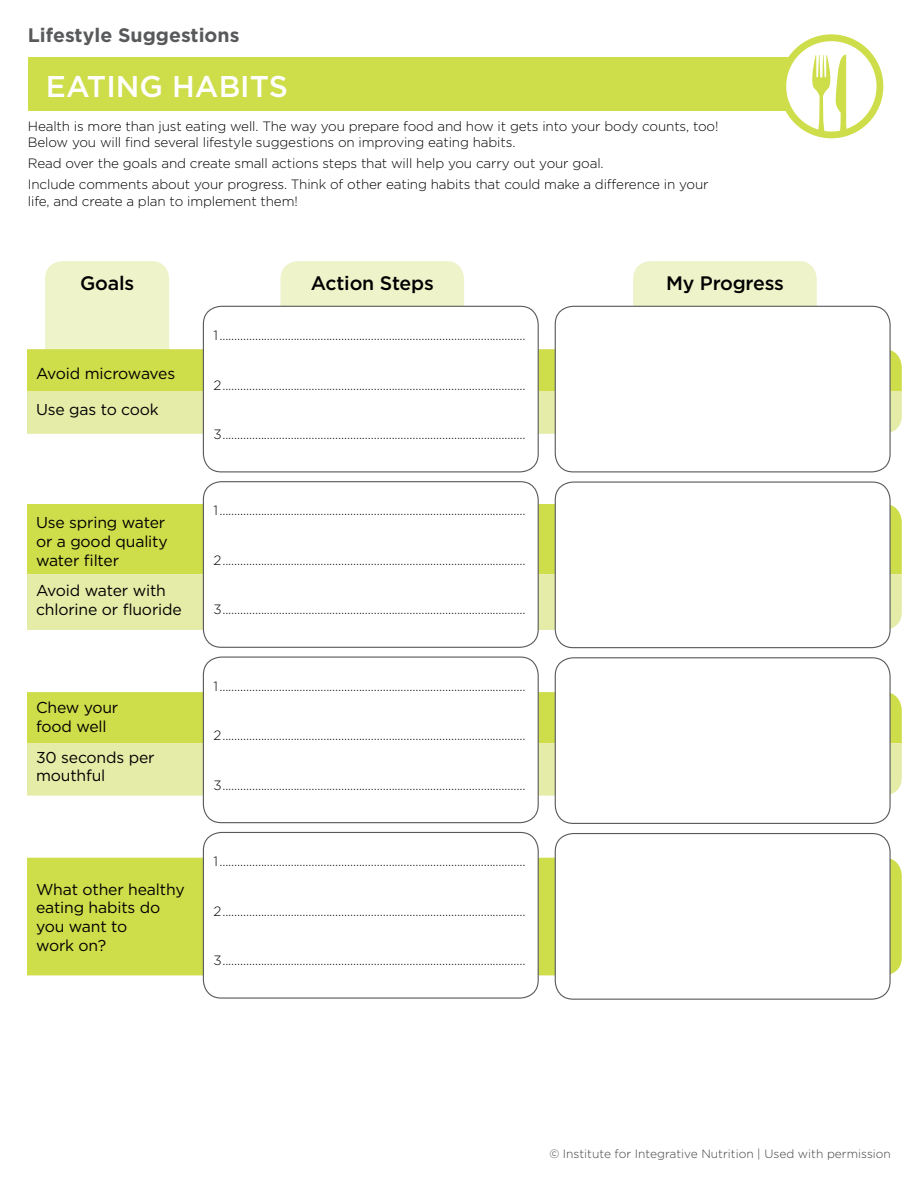
<style>
.page{position:relative;width:918px;height:1188px;background:#fff}
.page>*{position:absolute;margin:0;border:0;box-sizing:border-box;transform-origin:0 0}
.t1{font:500 30px "Gotham";color:#fff}
.t2{font:500 19.5px "Gotham";letter-spacing:-.01em;color:#000}
.t3{font:700 19.5px "Gotham";color:#58595b}
.t4{font:15.75px/18.8px "Gotham";letter-spacing:-.01em;color:#000}
.t5{font:15.75px "Gotham";letter-spacing:-.03em;color:#000}
.t6{font:300 13.5px/16.5px "Gotham";letter-spacing:-.01em;color:#000}
.t7{font:300 12px "Gotham";color:#414042}
</style>
<div class="page">
<div style="left:27px;top:858px;width:875px;height:117px;background:#cedd4a"></div>
<svg style="left:27px;top:261px;width:875px;height:173px"></svg>
<div style="left:27px;top:504px;width:875px;height:70px;background:#cedd4a"></div>
<div style="left:27px;top:574px;width:875px;height:56px;background:#e5eca7"></div>
<div style="left:27px;top:692px;width:875px;height:51px;background:#cedd4a"></div>
<div style="left:27px;top:743px;width:875px;height:53px;background:#e5eca7"></div>
<div style="left:555px;top:306px;width:335px;height:166px;background:#fff;border-radius:18px"></div>
<div style="left:555px;top:306px;width:336px;height:166px;border:1px solid #58595b;border-radius:18px"></div>
<div style="left:555px;top:482px;width:335px;height:166px;background:#fff;border-radius:18px"></div>
<div style="left:555px;top:481px;width:336px;height:167px;border:1px solid #58595b;border-radius:18px"></div>
<div style="left:555px;top:658px;width:335px;height:165px;background:#fff;border-radius:18px"></div>
<div style="left:555px;top:657px;width:336px;height:167px;border:1px solid #58595b;border-radius:18px"></div>
<div style="left:555px;top:834px;width:335px;height:165px;background:#fff;border-radius:18px"></div>
<div style="left:555px;top:833px;width:336px;height:167px;border:1px solid #58595b;border-radius:18px"></div>
<div style="left:203px;top:306px;width:335px;height:166px;background:#fff;border-radius:18px"></div>
<div style="left:203px;top:306px;width:336px;height:166px;border:1px solid #58595b;border-radius:18px"></div>
<div style="left:203px;top:832px;width:335px;height:166px;background:#fff;border-radius:18px"></div>
<div style="left:203px;top:832px;width:336px;height:167px;border:1px solid #58595b;border-radius:18px"></div>
<div style="left:203px;top:657px;width:335px;height:166px;background:#fff;border-radius:18px"></div>
<div style="left:203px;top:657px;width:336px;height:166px;border:1px solid #58595b;border-radius:18px"></div>
<div style="left:203px;top:482px;width:335px;height:165px;background:#fff;border-radius:18px"></div>
<div style="left:203px;top:481px;width:336px;height:167px;border:1px solid #58595b;border-radius:18px"></div>
<div style="left:28px;top:58px;width:794px;height:53px;background:#cedd4a"></div>
<svg style="left:783px;top:38px;width:97px;height:97px"></svg>
<div style="left:779px;top:34px;width:104px;height:104px;border:7px solid #cedd4a;border-radius:50%"></div>
<svg style="left:810px;top:54px;width:37px;height:80px"></svg>
<h2 class="t3" style="left:28px;top:23px;width:213px">Lifestyle Suggestions</h2>
<h1 class="t1" style="left:46px;top:69px;width:244px">EATING HABITS</h1>
<p class="t6" style="left:28px;top:118px;width:692px">Health is more than just eating well. The way you prepare food and how it gets into your body counts, too!<br>Below you will find several lifestyle suggestions on improving eating habits.</p>
<p class="t6" style="left:28px;top:153px;width:682px;line-height:21px">Read over the goals and create small actions steps that will help you carry out your goal.<br>Include comments about your progress. Think of other eating habits that could make a difference in your</p>
<p class="t6" style="left:28px;top:193px;width:271px">life, and create a plan to implement them!</p>
<h2 class="t2" style="left:80px;top:272px;width:56px">Goals</h2>
<h2 class="t2" style="left:311px;top:272px;width:124px">Action Steps</h2>
<h2 class="t2" style="left:666px;top:272px;width:119px">My Progress</h2>
<p class="t6" style="left:213px;top:327px;width:313px">1........................................................................................................</p>
<p class="t6" style="left:213px;top:376px;width:313px">2.......................................................................................................</p>
<p class="t5" style="left:36px;top:365px;width:141px">Avoid microwaves</p>
<p class="t4" style="left:36px;top:400px;width:124px">Use gas to cook</p>
<p class="t4" style="left:36px;top:513px;width:133px">Use spring water or a good quality water filter</p>
<p class="t4" style="left:36px;top:581px;width:147px">Avoid water with chlorine or fluoride</p>
<p class="t4" style="left:36px;top:698px;width:84px">Chew your food well</p>
<p class="t4" style="left:36px;top:747px;width:120px">30 seconds per mouthful</p>
<p class="t4" style="left:36px;top:879px;width:150px">What other healthy eating habits do you want to<br>work on?</p>
<p class="t6" style="left:213px;top:426px;width:313px">3.......................................................................................................</p>
<p class="t6" style="left:213px;top:502px;width:313px">1........................................................................................................</p>
<p class="t6" style="left:213px;top:552px;width:313px">2.......................................................................................................</p>
<p class="t6" style="left:213px;top:601px;width:313px">3.......................................................................................................</p>
<p class="t6" style="left:213px;top:678px;width:313px">1........................................................................................................</p>
<p class="t6" style="left:213px;top:727px;width:313px">2.......................................................................................................</p>
<p class="t6" style="left:213px;top:777px;width:313px">3.......................................................................................................</p>
<p class="t6" style="left:213px;top:853px;width:313px">1........................................................................................................</p>
<p class="t6" style="left:213px;top:903px;width:313px">2.......................................................................................................</p>
<p class="t6" style="left:213px;top:952px;width:313px">3.......................................................................................................</p>
<p class="t7" style="left:549px;top:1148px;width:343px">© Institute for Integrative Nutrition | Used with permission</p>
</div>
